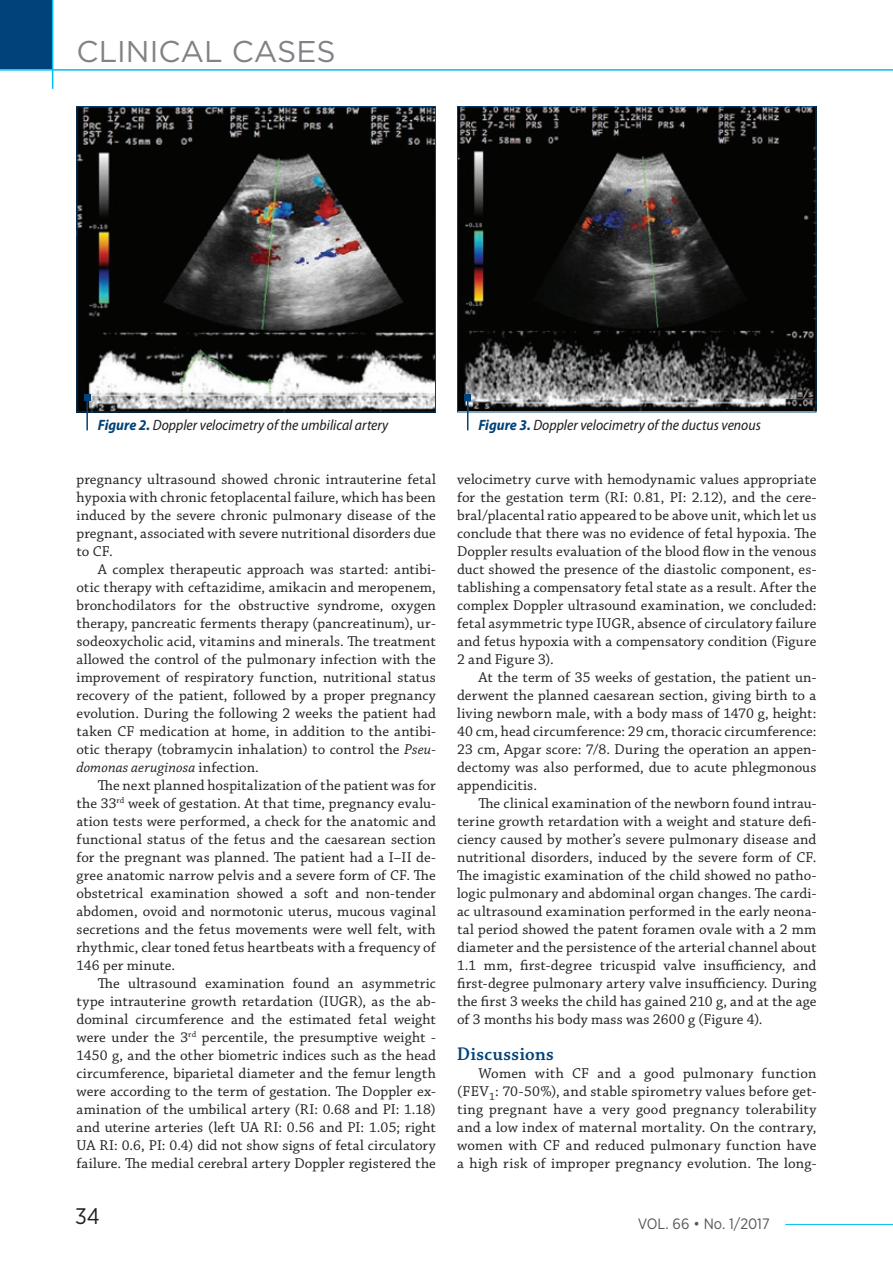
<style>
.page{position:relative;width:893px;height:1263px;background:#fff}
.page>*{position:absolute;margin:0;border:0;box-sizing:border-box;transform-origin:0 0}
.t1{font:30px "Gotham";color:#808285}
.t2{font:22.5px "Gotham Narrow";color:#231f20}
.t3{font:19.5px "Chaparral Pro Semibold Subh";letter-spacing:.025em;color:#004279}
.t4{font:15px/18px "Chaparral Pro";letter-spacing:.01em;color:#231f20;text-align:justify}
.t5{font:italic semi-condensed 15px "Myriad Pro";color:#231f20}
.t6{font:15px "Gotham Narrow";color:#57585a}
.s1{font-weight:700;color:#004279}
.s2{font-style:italic}
</style>
<div class="page">
<hr style="left:785px;top:1224px;width:108px;height:1px;background:#01bdf2">
<div style="left:0;top:0;width:52px;height:69px;background:#004279"></div>
<hr style="left:0;top:69px;width:893px;height:2px;background:#01bdf2">
<hr style="left:52px;top:0;width:1px;height:89px;background:#01bdf2">
<img style="left:79px;top:108px;width:355px;height:302px">
<div style="left:77px;top:106px;width:359px;height:306px;border:1px solid #004279"></div>
<img style="left:459px;top:108px;width:355px;height:302px">
<div style="left:457px;top:106px;width:359px;height:306px;border:1px solid #004279"></div>
<hr style="left:86px;top:398px;width:2px;height:32px;background:#004279">
<svg style="left:84px;top:395px;width:6px;height:6px"></svg>
<hr style="left:467px;top:398px;width:1px;height:32px;background:#004279">
<svg style="left:465px;top:395px;width:6px;height:6px"></svg>
<h1 class="t1" style="left:77px;top:32px;width:261px">CLINICAL CASES</h1>
<p class="t5" style="left:98px;top:417px;width:292px"><span class="s1">Figure 2.</span> Doppler velocimetry of the umbilical artery</p>
<p class="t5" style="left:478px;top:417px;width:284px"><span class="s1">Figure 3.</span> Doppler velocimetry of the ductus venous</p>
<p class="t4" style="left:77px;top:471px;width:361px">pregnancy ultrasound showed chronic intrauterine fetal hypoxia with chronic fetoplacental failure, which has been induced by the severe chronic pulmonary disease of the pregnant, associated with severe nutritional disorders due to CF.</p>
<p class="t4" style="left:77px;top:561px;width:361px;text-indent:21px">A complex therapeutic approach was started: antibi&shy;otic therapy with ceftazidime, amikacin and meropenem, bronchodilators for the obstructive syndrome, oxygen therapy, pancreatic ferments therapy (pancreatinum), ur&shy;sodeoxycholic acid, vitamins and minerals. The treatment allowed the control of the pulmonary infection with the improvement of respiratory function, nutritional status recovery of the patient, followed by a proper pregnancy evolution. During the following 2 weeks the patient had taken CF medication at home, in addition to the antibi&shy;otic therapy (tobramycin inhalation) to control the <span class="s2">Pseu&shy;domonas aeruginosa</span> infection.</p>
<p class="t4" style="left:77px;top:777px;width:361px;text-indent:21px">The next planned hospitalization of the patient was for the 33<sup>rd</sup> week of gestation. At that time, pregnancy evalu&shy;ation tests were performed, a check for the anatomic and functional status of the fetus and the caesarean section for the pregnant was planned. The patient had a I–II de&shy;gree anatomic narrow pelvis and a severe form of CF. The obstetrical examination showed a soft and non-tender abdomen, ovoid and normotonic uterus, mucous vaginal secretions and the fetus movements were well felt, with rhythmic, clear toned fetus heartbeats with a frequency of 146 per minute.</p>
<p class="t4" style="left:77px;top:975px;width:361px;text-indent:21px">The ultrasound examination found an asymmetric type intrauterine growth retardation (IUGR), as the ab&shy;dominal circumference and the estimated fetal weight were under the 3<sup>rd</sup> percentile, the presumptive weight - 1450 g, and the other biometric indices such as the head circumference, biparietal diameter and the femur length were according to the term of gestation. The Doppler ex&shy;amination of the umbilical artery (RI: 0.68 and PI: 1.18) and uterine arteries (left UA RI: 0.56 and PI: 1.05; right UA RI: 0.6, PI: 0.4) did not show signs of fetal circulatory failure. The medial cerebral artery Doppler registered the</p>
<p class="t4" style="left:457px;top:471px;width:361px">velocimetry curve with hemodynamic values appropriate for the gestation term (RI: 0.81, PI: 2.12), and the cere&shy;bral/placental ratio appeared to be above unit, which let us conclude that there was no evidence of fetal hypoxia. The Doppler results evaluation of the blood flow in the venous duct showed the presence of the diastolic component, es&shy;tablishing a compensatory fetal state as a result. After the complex Doppler ultrasound examination, we concluded: fetal asymmetric type IUGR, absence of circulatory failure and fetus hypoxia with a compensatory condition (Figure 2 and Figure 3).</p>
<p class="t4" style="left:457px;top:669px;width:361px;text-indent:21px">At the term of 35 weeks of gestation, the patient un&shy;derwent the planned caesarean section, giving birth to a living newborn male, with a body mass of 1470 g, height:<br>40 cm, head circumference: 29 cm, thoracic circumference:<br>23 cm, Apgar score: 7/8. During the operation an appen&shy;dectomy was also performed, due to acute phlegmonous appendicitis.</p>
<p class="t4" style="left:457px;top:795px;width:361px;text-indent:21px">The clinical examination of the newborn found intrau&shy;terine growth retardation with a weight and stature defi&shy;ciency caused by mother’s severe pulmonary disease and nutritional disorders, induced by the severe form of CF.<br>The imagistic examination of the child showed no patho&shy;logic pulmonary and abdominal organ changes. The cardi&shy;ac ultrasound examination performed in the early neona&shy;tal period showed the patent foramen ovale with a 2 mm diameter and the persistence of the arterial channel about 1.1 mm, first-degree tricuspid valve insufficiency, and first-degree pulmonary artery valve insufficiency. During the first 3 weeks the child has gained 210 g, and at the age of 3 months his body mass was 2600 g (Figure 4).</p>
<h3 class="t3" style="left:457px;top:1044px;width:98px">Discussions</h3>
<p class="t4" style="left:457px;top:1065px;width:361px;text-indent:21px">Women with CF and a good pulmonary function (FEV<sub>1</sub>: 70-50%), and stable spirometry values before get&shy;ting pregnant have a very good pregnancy tolerability and a low index of maternal mortality. On the contrary, women with CF and reduced pulmonary function have a high risk of improper pregnancy evolution. The long-</p>
<h2 class="t2" style="left:75px;top:1202px;width:26px">34</h2>
<p class="t6" style="left:638px;top:1214px;width:133px">VOL. 66 • No. 1/2017</p>
</div>
